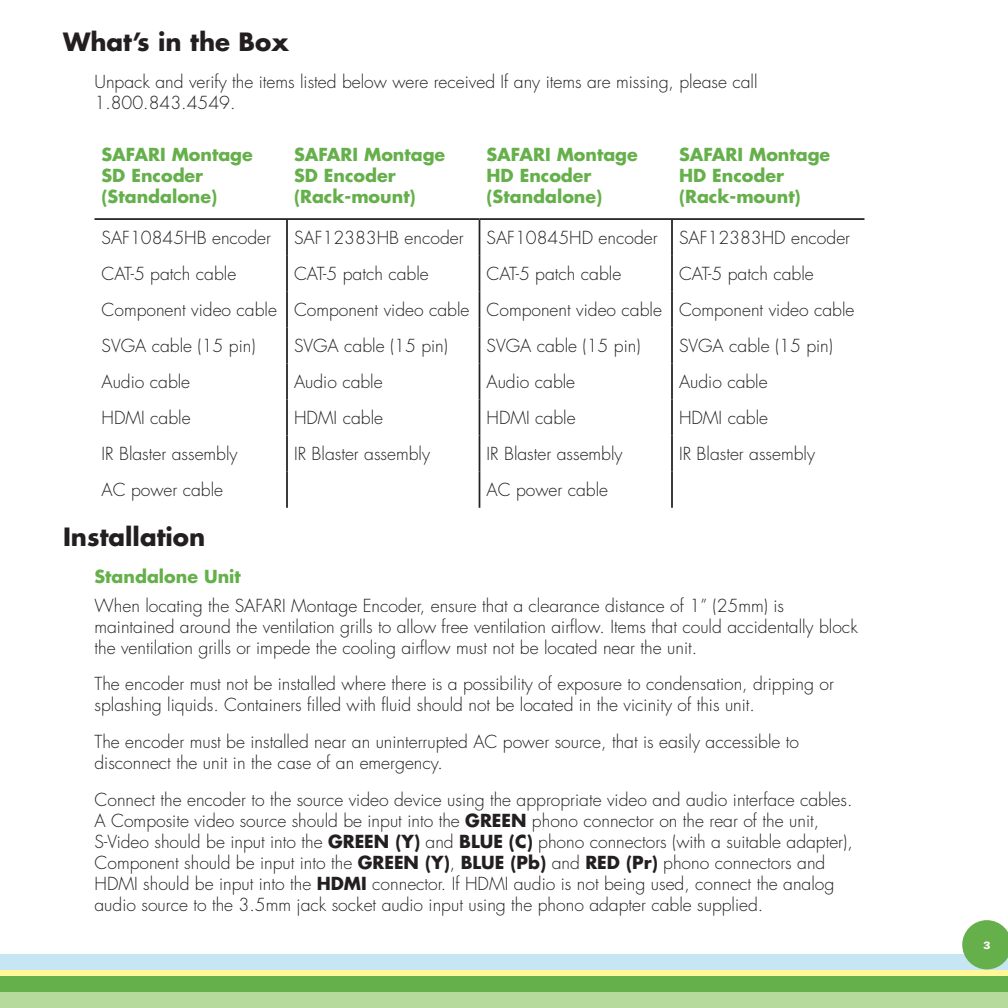
<style>
.page{position:relative;width:1008px;height:1008px;background:#fff}
.page>*{position:absolute;margin:0;border:0;box-sizing:border-box;transform-origin:0 0}
.Section_Heading{font:700 24.5px "Futura";color:#231f20}
.Body_Text{font:300 17.5px/21px "Futura";color:#231f20}
.Call_Heading{font:700 17.5px/21px "Futura";color:#65b04b}
.Body_Text-2{font:700 17.5px "Futura";color:#65b04b}
.t1{font:900 10.5px "Univers";color:#fff}
.s1{font-weight:700}
</style>
<div class="page">
<div style="left:0;top:989px;width:1008px;height:19px;background:#b6da9b"></div>
<div style="left:0;top:973px;width:1008px;height:19px;background:#65b04b"></div>
<div style="left:0;top:966px;width:1008px;height:10px;background:#fff79a"></div>
<div style="left:0;top:954px;width:1008px;height:16px;background:#c7e6f4"></div>
<svg style="left:962px;top:920px;width:46px;height:49px"></svg>
<hr style="left:94px;top:218px;width:193px;height:2px;background:#231f20">
<hr style="left:287px;top:218px;width:193px;height:2px;background:#231f20">
<hr style="left:480px;top:218px;width:192px;height:2px;background:#231f20">
<hr style="left:479px;top:220px;width:1px;height:35px;background:#231f20">
<hr style="left:672px;top:218px;width:192px;height:2px;background:#231f20">
<hr style="left:671px;top:220px;width:2px;height:35px;background:#231f20">
<hr style="left:479px;top:255px;width:1px;height:36px;background:#231f20">
<hr style="left:671px;top:255px;width:2px;height:36px;background:#231f20">
<hr style="left:479px;top:291px;width:1px;height:36px;background:#231f20">
<hr style="left:671px;top:291px;width:2px;height:36px;background:#231f20">
<hr style="left:479px;top:327px;width:1px;height:36px;background:#231f20">
<hr style="left:671px;top:327px;width:2px;height:36px;background:#231f20">
<hr style="left:479px;top:363px;width:1px;height:37px;background:#231f20">
<hr style="left:671px;top:363px;width:2px;height:37px;background:#231f20">
<hr style="left:479px;top:400px;width:1px;height:36px;background:#231f20">
<hr style="left:671px;top:400px;width:2px;height:36px;background:#231f20">
<hr style="left:479px;top:436px;width:1px;height:36px;background:#231f20">
<hr style="left:671px;top:436px;width:2px;height:36px;background:#231f20">
<hr style="left:479px;top:472px;width:1px;height:36px;background:#231f20">
<hr style="left:671px;top:472px;width:2px;height:36px;background:#231f20">
<hr style="left:286px;top:220px;width:2px;height:35px;background:#231f20">
<hr style="left:286px;top:255px;width:2px;height:36px;background:#231f20">
<hr style="left:286px;top:291px;width:2px;height:36px;background:#231f20">
<hr style="left:286px;top:327px;width:2px;height:36px;background:#231f20">
<hr style="left:286px;top:363px;width:2px;height:37px;background:#231f20">
<hr style="left:286px;top:400px;width:2px;height:36px;background:#231f20">
<hr style="left:286px;top:436px;width:2px;height:36px;background:#231f20">
<hr style="left:286px;top:472px;width:2px;height:36px;background:#231f20">
<p class="Section_Heading" style="left:63px;top:26px;width:227px">What’s in the Box</p>
<p class="Body_Text" style="left:94px;top:71px;width:665px">Unpack and verify the items listed below were received If any items are missing, please call<br>1.800.843.4549.</p>
<p class="Call_Heading" style="left:102px;top:144px;width:153px">SAFARI Montage<br>SD Encoder (Standalone)</p>
<p class="Call_Heading" style="left:294px;top:144px;width:153px">SAFARI Montage<br>SD Encoder (Rack-mount)</p>
<p class="Call_Heading" style="left:486px;top:144px;width:153px">SAFARI Montage<br>HD Encoder (Standalone)</p>
<p class="Call_Heading" style="left:679px;top:144px;width:153px">SAFARI Montage<br>HD Encoder (Rack-mount)</p>
<p class="Body_Text" style="left:102px;top:227px;width:171px">SAF10845HB encoder</p>
<p class="Body_Text" style="left:294px;top:227px;width:171px">SAF12383HB encoder</p>
<p class="Body_Text" style="left:486px;top:227px;width:173px">SAF10845HD encoder</p>
<p class="Body_Text" style="left:679px;top:227px;width:173px">SAF12383HD encoder</p>
<p class="Body_Text" style="left:102px;top:264px;width:136px">CAT-5 patch cable</p>
<p class="Body_Text" style="left:294px;top:264px;width:136px">CAT-5 patch cable</p>
<p class="Body_Text" style="left:486px;top:264px;width:136px">CAT-5 patch cable</p>
<p class="Body_Text" style="left:679px;top:264px;width:136px">CAT-5 patch cable</p>
<p class="Body_Text" style="left:102px;top:300px;width:177px">Component video cable</p>
<p class="Body_Text" style="left:294px;top:300px;width:177px">Component video cable</p>
<p class="Body_Text" style="left:486px;top:300px;width:177px">Component video cable</p>
<p class="Body_Text" style="left:679px;top:300px;width:177px">Component video cable</p>
<p class="Body_Text" style="left:102px;top:336px;width:156px">SVGA cable (15 pin)</p>
<p class="Body_Text" style="left:294px;top:336px;width:156px">SVGA cable (15 pin)</p>
<p class="Body_Text" style="left:486px;top:336px;width:156px">SVGA cable (15 pin)</p>
<p class="Body_Text" style="left:679px;top:336px;width:156px">SVGA cable (15 pin)</p>
<p class="Body_Text" style="left:102px;top:372px;width:90px">Audio cable</p>
<p class="Body_Text" style="left:294px;top:372px;width:90px">Audio cable</p>
<p class="Body_Text" style="left:486px;top:372px;width:90px">Audio cable</p>
<p class="Body_Text" style="left:679px;top:372px;width:90px">Audio cable</p>
<p class="Body_Text" style="left:102px;top:408px;width:91px">HDMI cable</p>
<p class="Body_Text" style="left:294px;top:408px;width:91px">HDMI cable</p>
<p class="Body_Text" style="left:486px;top:408px;width:91px">HDMI cable</p>
<p class="Body_Text" style="left:679px;top:408px;width:91px">HDMI cable</p>
<p class="Body_Text" style="left:102px;top:444px;width:138px">IR Blaster assembly</p>
<p class="Body_Text" style="left:294px;top:444px;width:138px">IR Blaster assembly</p>
<p class="Body_Text" style="left:486px;top:444px;width:138px">IR Blaster assembly</p>
<p class="Body_Text" style="left:679px;top:444px;width:138px">IR Blaster assembly</p>
<p class="Body_Text" style="left:102px;top:480px;width:123px">AC power cable</p>
<p class="Body_Text" style="left:486px;top:480px;width:123px">AC power cable</p>
<p class="Section_Heading" style="left:63px;top:520px;width:144px">Installation</p>
<p class="Body_Text-2" style="left:94px;top:564px;width:148px">Standalone Unit</p>
<p class="Body_Text" style="left:94px;top:595px;width:765px">When locating the SAFARI Montage Encoder, ensure that a clearance distance of 1” (25mm) is maintained around the ventilation grills to allow free ventilation airflow. Items that could accidentally block the ventilation grills or impede the cooling airflow must not be located near the unit.</p>
<p class="Body_Text" style="left:94px;top:674px;width:741px">The encoder must not be installed where there is a possibility of exposure to condensation, dripping or splashing liquids. Containers filled with fluid should not be located in the vicinity of this unit.</p>
<p class="Body_Text" style="left:94px;top:732px;width:706px">The encoder must be installed near an uninterrupted AC power source, that is easily accessible to disconnect the unit in the case of an emergency.</p>
<p class="Body_Text" style="left:94px;top:789px;width:760px">Connect the encoder to the source video device using the appropriate video and audio interface cables.<br>A Composite video source should be input into the <span class="s1">GREEN</span> phono connector on the rear of the unit, S-Video should be input into the <span class="s1">GREEN (Y)</span> and <span class="s1">BLUE (C)</span> phono connectors (with a suitable adapter), Component should be input into the <span class="s1">GREEN (Y)</span>, <span class="s1">BLUE (Pb)</span> and <span class="s1">RED (Pr)</span> phono connectors and HDMI should be input into the <span class="s1">HDMI</span> connector. If HDMI audio is not being used, connect the analog audio source to the 3.5mm jack socket audio input using the phono adapter cable supplied.</p>
<p class="t1" style="left:983px;top:939px;width:9px">3</p>
</div>
